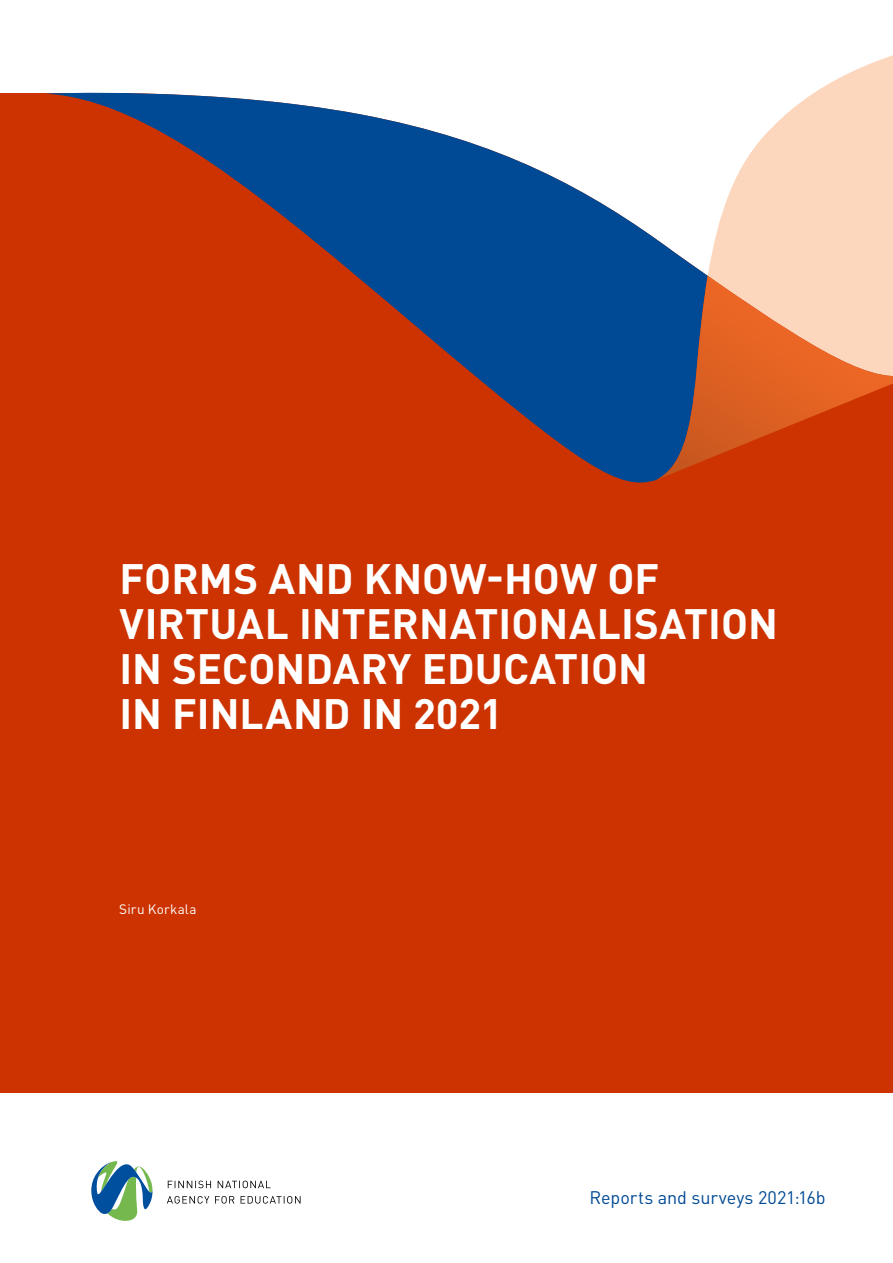
<style>
.page{position:relative;width:893px;height:1263px;background:#fff}
.page>*{position:absolute;margin:0;border:0;box-sizing:border-box;transform-origin:0 0}
.KANSI_otsikko{font:700 42px/45px "DIN Pro";color:#fff}
.Julkaisuryhmä{font:18px "DIN Pro";color:#004994}
.KANSI_Tekijä-tiedot{font:13.5px "DIN Pro";letter-spacing:.015em;color:#fff}
</style>
<div class="page">
<div style="left:0;top:94px;width:893px;height:999px;background:#c30"></div>
<svg style="left:708px;top:55px;width:185px;height:221px;background:#fce2d0"></svg>
<svg style="left:45px;top:92px;width:663px;height:391px"></svg>
<svg style="left:656px;top:276px;width:237px;height:204px"></svg>
<svg style="left:167px;top:1196px;width:134px;height:7px"></svg>
<svg style="left:168px;top:1181px;width:103px;height:7px"></svg>
<svg style="left:91px;top:1161px;width:62px;height:60px"></svg>
<h1 class="KANSI_otsikko" style="left:119px;top:555px;width:541px">FORMS AND KNOW-HOW OF</h1>
<h1 class="KANSI_otsikko" style="left:119px;top:600px;width:660px">VIRTUAL INTERNATIONALISATION</h1>
<h1 class="KANSI_otsikko" style="left:119px;top:645px;width:530px">IN SECONDARY EDUCATION<br>IN FINLAND IN 2021</h1>
<p class="KANSI_Tekijä-tiedot" style="left:119px;top:899px;width:79px">Siru Korkala</p>
<p class="Julkaisuryhmä" style="left:590px;top:1185px;width:238px">Reports and surveys 2021:16b</p>
</div>
